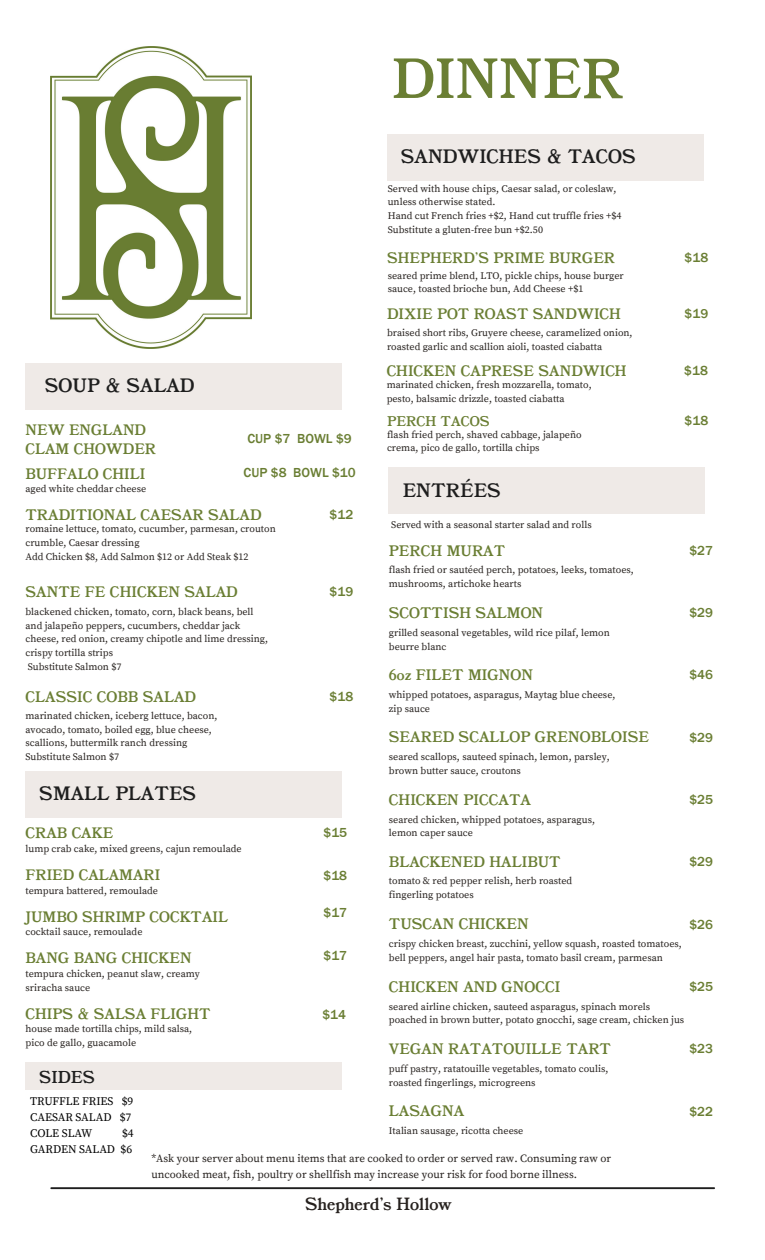
<style>
.page{position:relative;width:765px;height:1260px;background:#fff}
.page>*{position:absolute;margin:0;border:0;box-sizing:border-box;transform-origin:0 0}
.t1{font:50.62px "Bookman JF Pro";color:#6a7e33}
.t2{font:17.38px "Bookman JF Pro";color:#1e1e1e}
.t3{font:15.88px "Bookman JF Pro";color:#26211e}
.t4{font:15.5px "Bookman JF Pro";color:#1e1e1e}
.t5{font:13.62px/18.9px "Bookman JF Pro";color:#6a7e33}
.t6{font:500 13.5px "Franklin Gothic";color:#6a7e33}
.t7{font:12.62px "Bookman JF Pro";color:#6a7e33}
.t8{font:11.62px "Source Serif Pro";letter-spacing:-.01em;color:#000}
.t9{font:11px/15.2px "Source Serif Pro";color:#26211e}
.t10{font:10px/13.8px "Source Serif Pro";color:#26211e}
</style>
<div class="page">
<hr style="left:51px;top:1187px;width:663px;height:2px;background:#1e1e1e">
<img style="left:50px;top:46px;width:202px;height:302px">
<div style="left:25px;top:363px;width:316px;height:46px;background:#efeae7"></div>
<div style="left:25px;top:771px;width:317px;height:46px;background:#efeae7"></div>
<div style="left:387px;top:134px;width:316px;height:46px;background:#efeae7"></div>
<div style="left:25px;top:1063px;width:317px;height:27px;background:#efeae7"></div>
<div style="left:389px;top:468px;width:316px;height:46px;background:#efeae7"></div>
<p class="t1" style="left:392px;top:43px;width:233px">DINNER</p>
<h5 class="t2" style="left:401px;top:145px;width:236px">SANDWICHES &amp; TACOS</h5>
<p class="t2" style="left:45px;top:374px;width:151px">SOUP &amp; SALAD</p>
<h5 class="t5" style="left:25px;top:420px;width:132px">NEW ENGLAND<br>CLAM CHOWDER</h5>
<h5 class="t6" style="left:248px;top:430px;width:106px">CUP $7 BOWL $9</h5>
<h5 class="t5" style="left:25px;top:464px;width:121px">BUFFALO CHILI</h5>
<p class="t10" style="left:25px;top:482px;width:122px">aged white cheddar cheese</p>
<h5 class="t6" style="left:244px;top:465px;width:114px">CUP $8 BOWL $10</h5>
<h5 class="t5" style="left:25px;top:505px;width:238px">TRADITIONAL CAESAR SALAD</h5>
<p class="t10" style="left:25px;top:522px;width:252px">romaine lettuce, tomato, cucumber, parmesan, crouton crumble, Caesar dressing</p>
<h5 class="t10" style="left:25px;top:550px;width:225px">Add Chicken $8, Add Salmon $12 or Add Steak $12</h5>
<h5 class="t6" style="left:330px;top:507px;width:25px">$12</h5>
<h5 class="t5" style="left:25px;top:582px;width:214px">SANTE FE CHICKEN SALAD</h5>
<p class="t10" style="left:25px;top:605px;width:244px">blackened chicken, tomato, corn, black beans, bell and jalapeño peppers, cucumbers, cheddar jack cheese, red onion, creamy chipotle and lime dressing, crispy tortilla strips</p>
<p class="t10" style="left:28px;top:660px;width:95px">Substitute Salmon $7</p>
<h5 class="t6" style="left:330px;top:584px;width:25px">$19</h5>
<h5 class="t5" style="left:25px;top:687px;width:172px">CLASSIC COBB SALAD</h5>
<h2 class="t10" style="left:25px;top:709px;width:193px">marinated chicken, iceberg lettuce, bacon, avocado, tomato, boiled egg, blue cheese, scallions, buttermilk ranch dressing</h2>
<p class="t10" style="left:25px;top:750px;width:95px">Substitute Salmon $7</p>
<h5 class="t6" style="left:330px;top:689px;width:25px">$18</h5>
<h5 class="t2" style="left:39px;top:782px;width:158px">SMALL PLATES</h5>
<h1 class="t5" style="left:25px;top:824px;width:89px">CRAB CAKE</h1>
<h2 class="t10" style="left:25px;top:842px;width:218px">lump crab cake, mixed greens, cajun remoulade</h2>
<p class="t6" style="left:324px;top:824px;width:25px">$15</p>
<p class="t5" style="left:25px;top:865px;width:136px">FRIED CALAMARI</p>
<p class="t10" style="left:25px;top:884px;width:134px">tempura battered, remoulade</p>
<p class="t6" style="left:324px;top:868px;width:25px">$18</p>
<h5 class="t5" style="left:25px;top:907px;width:204px">JUMBO SHRIMP COCKTAIL</h5>
<p class="t10" style="left:25px;top:925px;width:118px">cocktail sauce, remoulade</p>
<h5 class="t6" style="left:324px;top:905px;width:25px">$17</h5>
<h5 class="t5" style="left:25px;top:949px;width:168px">BANG BANG CHICKEN</h5>
<p class="t10" style="left:25px;top:967px;width:176px">tempura chicken, peanut slaw, creamy sriracha sauce</p>
<h5 class="t6" style="left:324px;top:947px;width:25px">$17</h5>
<h2 class="t5" style="left:25px;top:1004px;width:187px">CHIPS &amp; SALSA FLIGHT</h2>
<h5 class="t10" style="left:25px;top:1023px;width:168px">house made tortilla chips, mild salsa, pico de gallo, guacamole</h5>
<h5 class="t6" style="left:322px;top:1006px;width:25px">$14</h5>
<p class="t4" style="left:39px;top:1067px;width:57px">SIDES</p>
<h5 class="t10" style="left:388px;top:182px;width:230px">Served with house chips, Caesar salad, or coleslaw,</h5>
<p class="t10" style="left:388px;top:196px;width:109px">unless otherwise stated.</p>
<h5 class="t10" style="left:388px;top:209px;width:235px">Hand cut French fries +$2, Hand cut truffle fries +$4</h5>
<h6 class="t10" style="left:388px;top:223px;width:157px">Substitute a gluten-free bun +$2.50</h6>
<p class="t5" style="left:387px;top:249px;width:230px">SHEPHERD’S PRIME BURGER</p>
<p class="t10" style="left:388px;top:269px;width:238px">seared prime blend, LTO, pickle chips, house burger sauce, toasted brioche bun, Add Cheese +$1</p>
<h5 class="t5" style="left:387px;top:304px;width:235px">DIXIE POT ROAST SANDWICH</h5>
<h5 class="t10" style="left:387px;top:327px;width:247px">braised short ribs, Gruyere cheese, caramelized onion, roasted garlic and scallion aioli, toasted ciabatta</h5>
<p class="t5" style="left:387px;top:362px;width:242px">CHICKEN CAPRESE SANDWICH</p>
<p class="t10" style="left:387px;top:378px;width:207px">marinated chicken, fresh mozzarella, tomato, pesto, balsamic drizzle, toasted ciabatta</p>
<h5 class="t7" style="left:387px;top:412px;width:104px">PERCH TACOS</h5>
<p class="t10" style="left:387px;top:428px;width:196px">flash fried perch, shaved cabbage, jalapeño crema, pico de gallo, tortilla chips</p>
<h5 class="t2" style="left:403px;top:478px;width:100px">ENTRÉES</h5>
<h5 class="t10" style="left:391px;top:518px;width:202px">Served with a seasonal starter salad and rolls</h5>
<p class="t5" style="left:389px;top:541px;width:118px">PERCH MURAT</p>
<h5 class="t10" style="left:389px;top:563px;width:246px">flash fried or sautéed perch, potatoes, leeks, tomatoes, mushrooms, artichoke hearts</h5>
<h5 class="t5" style="left:389px;top:603px;width:156px">SCOTTISH SALMON</h5>
<p class="t10" style="left:389px;top:626px;width:223px">grilled seasonal vegetables, wild rice pilaf, lemon beurre blanc</p>
<p class="t5" style="left:389px;top:666px;width:146px">6oz FILET MIGNON</p>
<h5 class="t10" style="left:389px;top:688px;width:228px">whipped potatoes, asparagus, Maytag blue cheese, zip sauce</h5>
<h5 class="t5" style="left:389px;top:728px;width:262px">SEARED SCALLOP GRENOBLOISE</h5>
<p class="t10" style="left:389px;top:751px;width:222px">seared scallops, sauteed spinach, lemon, parsley, brown butter sauce, croutons</p>
<p class="t5" style="left:389px;top:790px;width:144px">CHICKEN PICCATA</p>
<h5 class="t10" style="left:389px;top:813px;width:208px">seared chicken, whipped potatoes, asparagus, lemon caper sauce</h5>
<h5 class="t5" style="left:389px;top:852px;width:173px">BLACKENED HALIBUT</h5>
<h5 class="t10" style="left:389px;top:874px;width:185px">tomato &amp; red pepper relish, herb roasted fingerling potatoes</h5>
<p class="t6" style="left:685px;top:250px;width:25px">$18</p>
<h5 class="t6" style="left:685px;top:305px;width:25px">$19</h5>
<h2 class="t6" style="left:684px;top:362px;width:25px">$18</h2>
<h5 class="t6" style="left:685px;top:413px;width:25px">$18</h5>
<p class="t6" style="left:689px;top:542px;width:25px">$27</p>
<h5 class="t6" style="left:689px;top:605px;width:25px">$29</h5>
<h5 class="t6" style="left:689px;top:667px;width:25px">$46</h5>
<h5 class="t6" style="left:689px;top:729px;width:25px">$29</h5>
<h5 class="t6" style="left:689px;top:792px;width:25px">$25</h5>
<p class="t6" style="left:689px;top:854px;width:25px">$29</p>
<h5 class="t5" style="left:389px;top:915px;width:142px">TUSCAN CHICKEN</h5>
<h5 class="t10" style="left:389px;top:937px;width:295px">crispy chicken breast, zucchini, yellow squash, roasted tomatoes, bell peppers, angel hair pasta, tomato basil cream, parmesan</h5>
<h5 class="t6" style="left:689px;top:916px;width:25px">$26</h5>
<p class="t5" style="left:389px;top:977px;width:173px">CHICKEN AND GNOCCI</p>
<h5 class="t10" style="left:389px;top:1000px;width:297px">seared airline chicken, sauteed asparagus, spinach morels poached in brown butter, potato gnocchi, sage cream, chicken jus</h5>
<p class="t6" style="left:689px;top:979px;width:25px">$25</p>
<h5 class="t5" style="left:389px;top:1039px;width:224px">VEGAN RATATOUILLE TART</h5>
<h5 class="t10" style="left:389px;top:1062px;width:221px">puff pastry, ratatouille vegetables, tomato coulis, roasted fingerlings, microgreens</h5>
<h4 class="t6" style="left:689px;top:1041px;width:25px">$23</h4>
<p class="t8" style="left:30px;top:1094px;width:105px">TRUFFLE FRIES $9</p>
<p class="t8" style="left:30px;top:1110px;width:103px">CAESAR SALAD $7</p>
<h5 class="t8" style="left:30px;top:1126px;width:64px">COLE SLAW</h5>
<h5 class="t8" style="left:122px;top:1126px;width:13px">$4</h5>
<p class="t8" style="left:30px;top:1142px;width:103px">GARDEN SALAD $6</p>
<p class="t5" style="left:389px;top:1102px;width:77px">LASAGNA</p>
<p class="t10" style="left:389px;top:1124px;width:136px">Italian sausage, ricotta cheese</p>
<h5 class="t9" style="left:151px;top:1152px;width:461px">*Ask your server about menu items that are cooked to order or served raw. Consuming raw or uncooked meat, fish, poultry or shellfish may increase your risk for food borne illness.</h5>
<p class="t3" style="left:305px;top:1193px;width:148px">Shepherd’s Hollow</p>
<p class="t6" style="left:689px;top:1103px;width:25px">$22</p>
</div>
